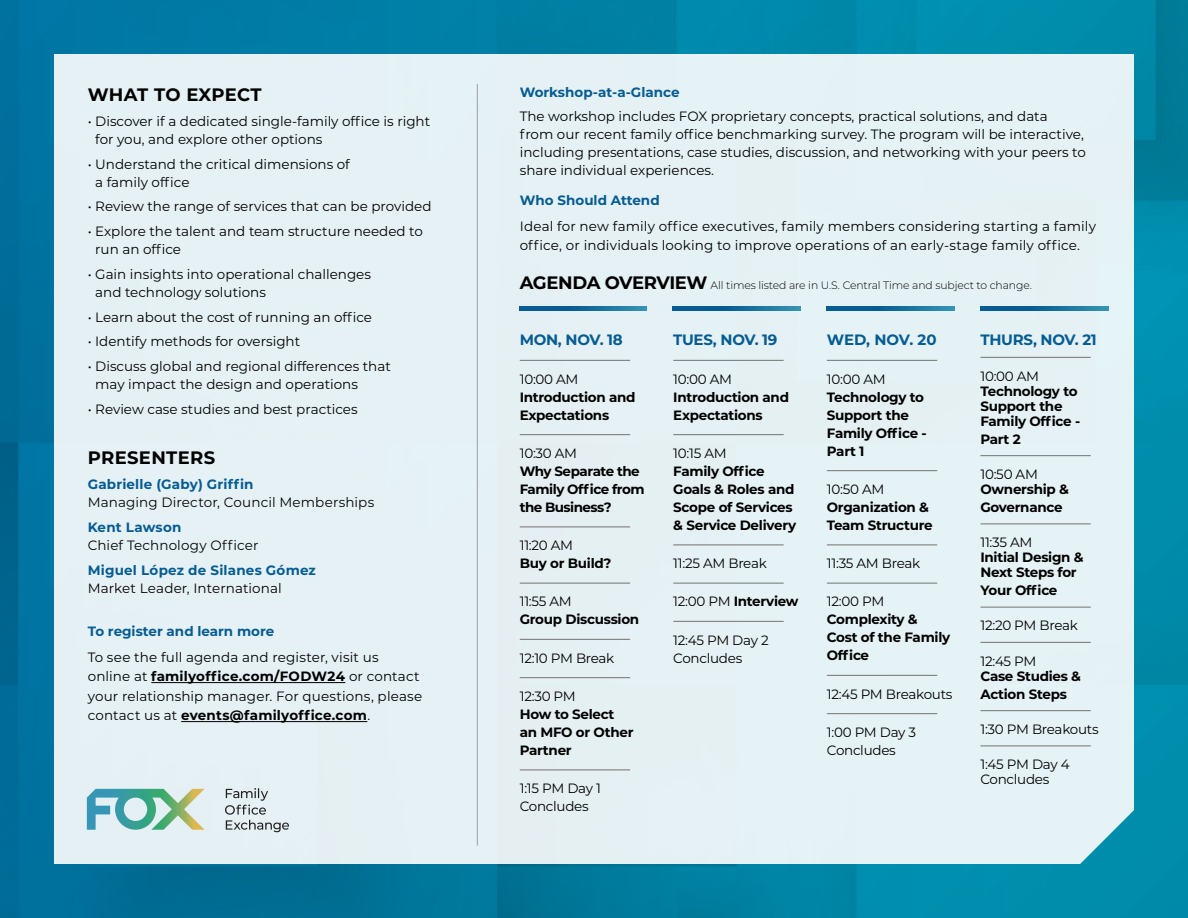
<style>
.page{position:relative;width:1188px;height:918px;background:#fff}
.page>*{position:absolute;margin:0;border:0;box-sizing:border-box;transform-origin:0 0}
.subhead_1{font:700 18px "Montserrat";letter-spacing:.02em;color:#000}
.agenda_date{font:700 15px "Montserrat";letter-spacing:-.02em;color:#055c92}
.agenda_regular{font:700 15px "Montserrat";color:#055c92}
.body_copy{font:13.5px/19.5px "Montserrat";color:#000}
.bullet_copy{font:13.5px/18px "Montserrat";color:#000}
.agenda_regular-2{font:700 13.5px/18px "Montserrat";letter-spacing:-.02em;color:#000}
.agenda_regular-3{font:13.5px/18px "Montserrat";letter-spacing:-.02em;color:#000}
.t1{font:13.5px/18px "Montserrat";letter-spacing:.01em;color:#040503}
.subhead_2_-_blue{font:700 13.5px "Montserrat";color:#055c92}
.t2{font:13.5px/18px "Montserrat";letter-spacing:.005em;color:#050000}
.agenda_regular-4{font:700 13.5px/18px "Montserrat";letter-spacing:-.04em;color:#000}
.subhead_1-2{font:300 10.8px "Montserrat";letter-spacing:-.01em;color:#000}
.s1{font-weight:700;color:#055c92}
.s2{font-weight:700}
.s3{font-weight:700;font-size:18px}
.s4{font-weight:400}
</style>
<div class="page">
<img style="left:0;top:0;width:1188px;height:918px">
<div style="left:54px;top:54px;width:1080px;height:810px;background:#e5f1f5"></div>
<svg style="left:827px;top:306px;width:128px;height:5px"></svg>
<svg style="left:673px;top:306px;width:128px;height:5px"></svg>
<svg style="left:520px;top:306px;width:126px;height:5px"></svg>
<svg style="left:87px;top:789px;width:118px;height:41px;background:#96c7bc"></svg>
<svg style="left:225px;top:788px;width:64px;height:44px;background:#c6cfd3"></svg>
<hr style="left:520px;top:360px;width:110px;height:1px;background:#808080">
<hr style="left:520px;top:434px;width:110px;height:1px;background:#808080">
<hr style="left:520px;top:526px;width:110px;height:1px;background:#808080">
<hr style="left:520px;top:583px;width:110px;height:1px;background:#808080">
<hr style="left:520px;top:639px;width:110px;height:1px;background:#808080">
<hr style="left:520px;top:677px;width:110px;height:1px;background:#808080">
<hr style="left:520px;top:769px;width:110px;height:1px;background:#808080">
<hr style="left:673px;top:360px;width:111px;height:1px;background:#808080">
<hr style="left:673px;top:434px;width:111px;height:1px;background:#808080">
<hr style="left:673px;top:544px;width:111px;height:1px;background:#808080">
<hr style="left:673px;top:583px;width:111px;height:1px;background:#808080">
<hr style="left:673px;top:621px;width:111px;height:1px;background:#808080">
<hr style="left:827px;top:360px;width:110px;height:1px;background:#808080">
<hr style="left:827px;top:470px;width:110px;height:1px;background:#808080">
<hr style="left:827px;top:544px;width:110px;height:1px;background:#808080">
<hr style="left:827px;top:583px;width:110px;height:1px;background:#808080">
<hr style="left:827px;top:675px;width:110px;height:1px;background:#808080">
<hr style="left:827px;top:713px;width:110px;height:1px;background:#808080">
<hr style="left:980px;top:357px;width:111px;height:1px;background:#808080">
<hr style="left:980px;top:455px;width:111px;height:1px;background:#808080">
<hr style="left:980px;top:523px;width:111px;height:1px;background:#808080">
<hr style="left:980px;top:607px;width:111px;height:1px;background:#808080">
<hr style="left:980px;top:642px;width:111px;height:1px;background:#808080">
<hr style="left:980px;top:710px;width:111px;height:1px;background:#808080">
<hr style="left:980px;top:745px;width:111px;height:1px;background:#808080">
<hr style="left:151px;top:682px;width:194px;height:1px;background:#000">
<hr style="left:181px;top:721px;width:186px;height:1px;background:#000">
<hr style="left:477px;top:84px;width:1px;height:762px;background:#939598">
<svg style="left:980px;top:306px;width:129px;height:5px"></svg>
<p class="subhead_1" style="left:88px;top:82px;width:176px">WHAT TO EXPECT</p>
<p class="bullet_copy" style="left:95px;top:112px;width:336px;text-indent:-8px">• Discover if a dedicated single-family office is right for you, and explore other options</p>
<p class="bullet_copy" style="left:95px;top:154px;width:256px;text-indent:-8px">• Understand the critical dimensions of a family office</p>
<p class="bullet_copy" style="left:88px;top:197px;width:345px">• Review the range of services that can be provided</p>
<p class="bullet_copy" style="left:95px;top:222px;width:329px;text-indent:-8px">• Explore the talent and team structure needed to run an office</p>
<p class="bullet_copy" style="left:95px;top:265px;width:277px;text-indent:-8px">• Gain insights into operational challenges and technology solutions</p>
<p class="bullet_copy" style="left:88px;top:307px;width:286px">• Learn about the cost of running an office</p>
<p class="bullet_copy" style="left:88px;top:332px;width:214px">• Identify methods for oversight</p>
<p class="bullet_copy" style="left:95px;top:357px;width:297px;text-indent:-8px">• Discuss global and regional differences that may impact the design and operations</p>
<p class="bullet_copy" style="left:88px;top:400px;width:271px">• Review case studies and best practices</p>
<p class="subhead_1" style="left:88px;top:445px;width:129px">PRESENTERS</p>
<p class="t1" style="left:88px;top:475px;width:288px"><span class="s1">Gabrielle (Gaby) Griffin<br></span>Managing Director, Council Memberships</p>
<p class="t1" style="left:88px;top:518px;width:172px"><span class="s1">Kent Lawson<br></span>Chief Technology Officer</p>
<p class="t2" style="left:88px;top:560px;width:230px"><span class="s1">Miguel López de Silanes Gómez<br></span>Market Leader, International</p>
<p class="subhead_2_-_blue" style="left:88px;top:622px;width:188px">To register and learn more</p>
<p class="body_copy" style="left:88px;top:647px;width:336px">To see the full agenda and register, visit us online at <span class="s2">familyoffice.com/FODW24</span> or contact your relationship manager. For questions, please contact us at <span class="s2">events@familyoffice.com</span>.</p>
<p class="subhead_2_-_blue" style="left:520px;top:82px;width:161px">Workshop-at-a-Glance</p>
<p class="body_copy" style="left:520px;top:107px;width:568px;line-height:18px">The workshop includes FOX proprietary concepts, practical solutions, and data<br>from our recent family office benchmarking survey. The program will be interactive, including presentations, case studies, discussion, and networking with your peers to share individual experiences.</p>
<p class="subhead_2_-_blue" style="left:520px;top:191px;width:141px">Who Should Attend</p>
<p class="body_copy" style="left:520px;top:216px;width:578px">Ideal for new family office executives, family members considering starting a family office, or individuals looking to improve operations of an early-stage family office.</p>
<p class="subhead_1-2" style="left:520px;top:278px;width:514px"><span class="s3">AGENDA OVERVIEW</span> All times listed are in U.S. Central Time and subject to change.</p>
<p class="agenda_date" style="left:520px;top:329px;width:104px">MON, NOV. 18</p>
<p class="agenda_regular-3" style="left:520px;top:369px;width:60px">10:00 AM</p>
<p class="agenda_regular-2" style="left:520px;top:387px;width:117px">Introduction and<br>Expectations</p>
<p class="agenda_regular-3" style="left:520px;top:444px;width:59px">10:30 AM</p>
<p class="agenda_regular-4" style="left:520px;top:461px;width:127px">Why Separate the<br>Family Office from the Business?</p>
<p class="agenda_regular-3" style="left:520px;top:536px;width:55px">11:20 AM</p>
<p class="agenda_regular-2" style="left:520px;top:554px;width:93px">Buy or Build?</p>
<p class="agenda_regular-2" style="left:520px;top:592px;width:121px"><span class="s4">11:55 AM<br></span>Group Discussion</p>
<p class="agenda_regular-3" style="left:520px;top:648px;width:96px">12:10 PM Break</p>
<p class="agenda_regular-3" style="left:520px;top:687px;width:58px">12:30 PM</p>
<p class="agenda_regular-2" style="left:520px;top:704px;width:115px">How to Select an MFO or Other<br>Partner</p>
<p class="agenda_regular-3" style="left:520px;top:779px;width:83px">1:15 PM Day 1<br>Concludes</p>
<p class="agenda_date" style="left:673px;top:329px;width:106px">TUES, NOV. 19</p>
<p class="agenda_regular-3" style="left:673px;top:369px;width:60px">10:00 AM</p>
<p class="agenda_regular-2" style="left:673px;top:387px;width:117px">Introduction and<br>Expectations</p>
<p class="agenda_regular-3" style="left:673px;top:444px;width:55px">10:15 AM</p>
<p class="agenda_regular-2" style="left:673px;top:461px;width:124px">Family Office<br>Goals &amp; Roles and<br>Scope of Services &amp; Service Delivery</p>
<p class="agenda_regular-3" style="left:673px;top:554px;width:95px">11:25 AM Break</p>
<p class="agenda_regular-2" style="left:673px;top:592px;width:127px"><span class="s4">12:00 PM</span> Interview</p>
<p class="agenda_regular-3" style="left:673px;top:630px;width:97px">12:45 PM Day 2<br>Concludes</p>
<p class="agenda_regular" style="left:827px;top:329px;width:111px">WED, NOV. 20</p>
<p class="agenda_regular-3" style="left:827px;top:369px;width:60px">10:00 AM</p>
<p class="agenda_regular-2" style="left:827px;top:387px;width:101px">Technology to<br>Support the<br>Family Office -<br>Part 1</p>
<p class="agenda_regular-2" style="left:827px;top:479px;width:107px"><span class="s4">10:50 AM<br></span>Organization &amp;<br>Team Structure</p>
<p class="agenda_regular-3" style="left:827px;top:554px;width:95px">11:35 AM Break</p>
<p class="agenda_regular-3" style="left:827px;top:592px;width:59px">12:00 PM</p>
<p class="agenda_regular-2" style="left:827px;top:610px;width:125px">Complexity &amp;<br>Cost of the Family<br>Office</p>
<p class="agenda_regular-3" style="left:827px;top:684px;width:127px">12:45 PM Breakouts</p>
<p class="agenda_regular-3" style="left:827px;top:723px;width:91px">1:00 PM Day 3<br>Concludes</p>
<p class="agenda_date" style="left:980px;top:329px;width:118px">THURS, NOV. 21</p>
<p class="agenda_regular-3" style="left:980px;top:366px;width:60px">10:00 AM</p>
<p class="agenda_regular-2" style="left:980px;top:383px;width:101px;line-height:15px">Technology to<br>Support the<br>Family Office -</p>
<p class="agenda_regular-2" style="left:980px;top:429px;width:42px">Part 2</p>
<p class="agenda_regular-2" style="left:980px;top:466px;width:90px;line-height:15px"><span class="s4">10:50 AM<br></span>Ownership &amp;</p>
<p class="agenda_regular-2" style="left:980px;top:497px;width:84px">Governance</p>
<p class="agenda_regular-2" style="left:980px;top:534px;width:105px;line-height:15px"><span class="s4">11:35 AM<br></span>Initial Design &amp;<br>Next Steps for</p>
<p class="agenda_regular-2" style="left:980px;top:581px;width:79px">Your Office</p>
<p class="agenda_regular-3" style="left:980px;top:616px;width:99px">12:20 PM Break</p>
<p class="agenda_regular-2" style="left:980px;top:653px;width:102px;line-height:15px"><span class="s4">12:45 PM<br></span>Case Studies &amp;</p>
<p class="agenda_regular-2" style="left:980px;top:684px;width:88px">Action Steps</p>
<p class="agenda_regular-3" style="left:980px;top:720px;width:120px">1:30 PM Breakouts</p>
<p class="agenda_regular-3" style="left:980px;top:756px;width:91px;line-height:15px">1:45 PM Day 4<br>Concludes</p>
</div>
